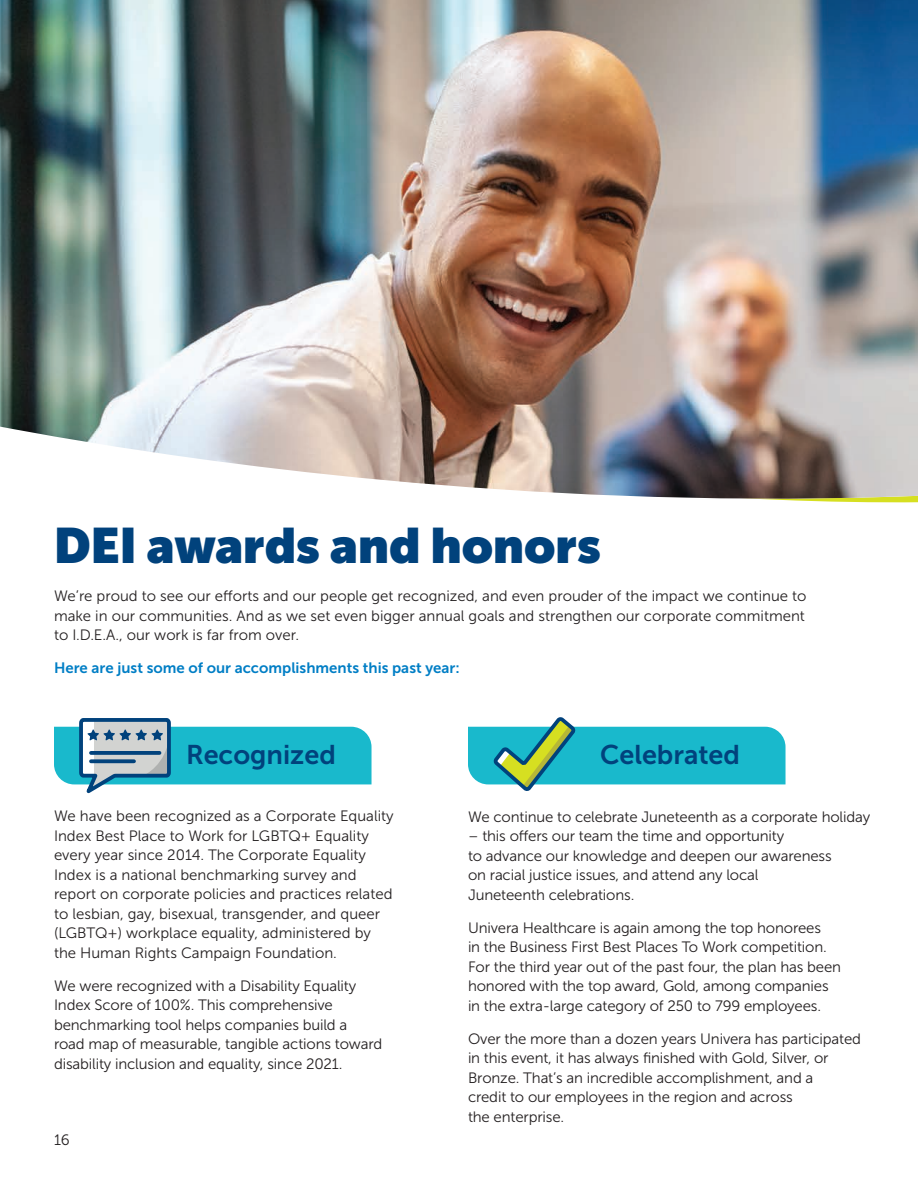
<style>
.page{position:relative;width:918px;height:1188px;background:#fff}
.page>*{position:absolute;margin:0;border:0;box-sizing:border-box;transform-origin:0 0}
.Interior_Headline_Museo_Sans_700{font:900 49.5px "Museo Sans Display";color:#01427c}
.Subhead{font:27px "Museo Sans 700";color:#01427c}
.Body_Copy{font:15px/19.5px "Museo Sans 300";letter-spacing:-.01em;color:#231f20}
.Body_Copy-2{font:15px "Museo Sans 700";color:#007ec5}
</style>
<div class="page">
<svg style="left:54px;top:718px;width:318px;height:75px"></svg>
<svg style="left:91px;top:751px;width:68px;height:4px"></svg>
<svg style="left:91px;top:759px;width:43px;height:4px"></svg>
<svg style="left:468px;top:717px;width:318px;height:74px"></svg>
<img style="left:0;top:0;width:918px;height:500px">
<h2 class="Interior_Headline_Museo_Sans_700" style="left:54px;top:517px;width:549px">DEI awards and honors</h2>
<p class="Body_Copy" style="left:54px;top:587px;width:754px;text-align:justify">We’re proud to see our efforts and our people get recognized, and even prouder of the impact we continue to make in our communities. And as we set even bigger annual goals and strengthen our corporate commitment to I.D.E.A., our work is far from over.</p>
<p class="Body_Copy-2" style="left:54px;top:660px;width:407px">Here are just some of our accomplishments this past year:</p>
<h3 class="Subhead" style="left:186px;top:740px;width:151px">Recognized</h3>
<h3 class="Subhead" style="left:600px;top:740px;width:141px">Celebrated</h3>
<p class="Body_Copy" style="left:54px;top:806px;width:341px">We have been recognized as a Corporate Equality Index Best Place to Work for LGBTQ+ Equality every year since 2014. The Corporate Equality Index is a national benchmarking survey and report on corporate policies and practices related to lesbian, gay, bisexual, transgender, and queer (LGBTQ+) workplace equality, administered by the Human Rights Campaign Foundation.</p>
<p class="Body_Copy" style="left:54px;top:976px;width:330px">We were recognized with a Disability Equality Index Score of 100%. This comprehensive benchmarking tool helps companies build a<br>road map of measurable, tangible actions toward disability inclusion and equality, since 2021.</p>
<p class="Body_Copy" style="left:54px;top:1130px;width:17px">16</p>
<p class="Body_Copy" style="left:468px;top:807px;width:404px">We continue to celebrate Juneteenth as a corporate holiday</p>
<p class="Body_Copy" style="left:468px;top:827px;width:365px">– this offers our team the time and opportunity<br>to advance our knowledge and deepen our awareness on racial justice issues, and attend any local Juneteenth celebrations.</p>
<p class="Body_Copy" style="left:468px;top:918px;width:375px">Univera Healthcare is again among the top honorees<br>in the Business First Best Places To Work competition.<br>For the third year out of the past four, the plan has been honored with the top award, Gold, among companies in the extra-large category of 250 to 799 employees.</p>
<p class="Body_Copy" style="left:468px;top:1029px;width:395px">Over the more than a dozen years Univera has participated in this event, it has always finished with Gold, Silver, or Bronze. That’s an incredible accomplishment, and a<br>credit to our employees in the region and across<br>the enterprise.</p>
</div>
